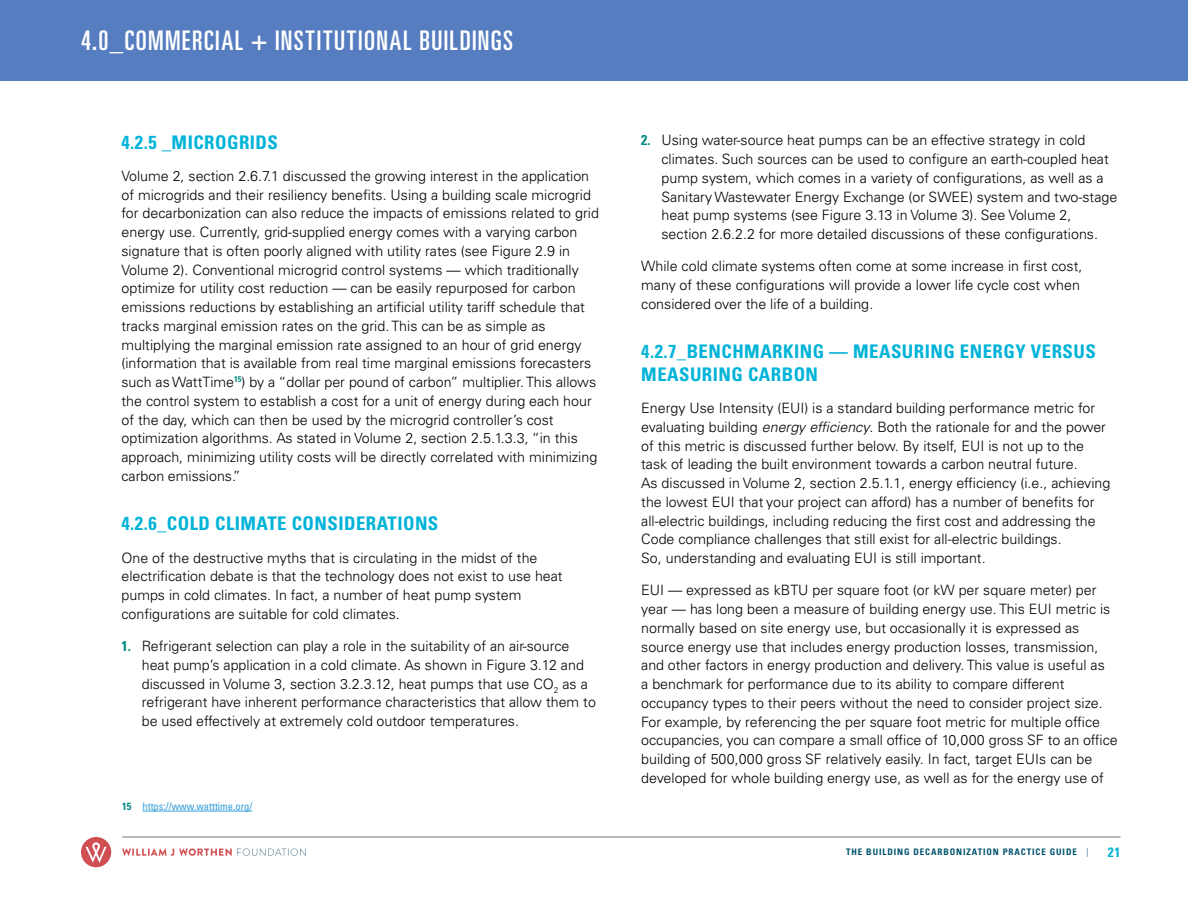
<style>
.page{position:relative;width:1188px;height:918px;background:#fff}
.page>*{position:absolute;margin:0;border:0;box-sizing:border-box;transform-origin:0 0}
.t1{font:27px "Univers LT Pro Ult Cond";letter-spacing:.055em;color:#fff}
.t2{font:700 condensed 18.75px/22.5px "Univers LT Pro";letter-spacing:.025em;color:#00b3d8}
.t3{font:300 14.25px/18.8px "Univers LT Pro 45";color:#000}
.t4{font:700 condensed 13.5px "Univers LT Pro";color:#00b3d8}
.t5{font:condensed 10.5px "Univers LT Pro";color:#359fd9}
.t6{font:700 condensed 9px "Univers LT Pro";letter-spacing:.1em;color:#00536d}
.s1{font-family:"Univers LT Pro";font-weight:700;font-stretch:condensed;color:#028a82}
.s2{font-weight:700;color:#028a82}
.s3{font-style:italic}
.s4{font-weight:300}
</style>
<div class="page">
<svg style="left:81px;top:837px;width:30px;height:30px"></svg>
<svg style="left:122px;top:848px;width:184px;height:8px"></svg>
<hr style="left:122px;top:837px;width:998px;height:1px;background:#767676">
<div style="left:0;top:0;width:1188px;height:81px;background:#557dbf"></div>
<hr style="left:143px;top:811px;width:109px;height:1px;background:#359fd9">
<h1 class="t1" style="left:81px;top:22px;width:434px">4.0_COMMERCIAL + INSTITUTIONAL BUILDINGS</h1>
<h2 class="t2" style="left:122px;top:130px;width:158px">4.2.5 _MICROGRIDS</h2>
<p class="t3" style="left:121px;top:166px;width:479px">Volume 2, section 2.6.7.1 discussed the growing interest in the application of microgrids and their resiliency benefits. Using a building scale microgrid for decarbonization can also reduce the impacts of emissions related to grid energy use. Currently, grid-supplied energy comes with a varying carbon signature that is often poorly aligned with utility rates (see Figure 2.9 in Volume 2). Conventional microgrid control systems — which traditionally optimize for utility cost reduction — can be easily repurposed for carbon emissions reductions by establishing an artificial utility tariff schedule that tracks marginal emission rates on the grid. This can be as simple as multiplying the marginal emission rate assigned to an hour of grid energy (information that is available from real time marginal emissions forecasters such as WattTime<sup>15</sup>) by a “dollar per pound of carbon” multiplier. This allows the control system to establish a cost for a unit of energy during each hour of the day, which can then be used by the microgrid controller’s cost optimization algorithms. As stated in Volume 2, section 2.5.1.3.3, “in this approach, minimizing utility costs will be directly correlated with minimizing carbon emissions.”</p>
<h2 class="t2" style="left:122px;top:512px;width:318px">4.2.6_COLD CLIMATE CONSIDERATIONS</h2>
<p class="t3" style="left:122px;top:548px;width:443px">One of the destructive myths that is circulating in the midst of the electrification debate is that the technology does not exist to use heat pumps in cold climates. In fact, a number of heat pump system configurations are suitable for cold climates.</p>
<p class="t3" style="left:142px;top:636px;width:456px;text-indent:-20px"><span class="s1">1.</span> Refrigerant selection can play a role in the suitability of an air-source heat pump’s application in a cold climate. As shown in Figure 3.12 and discussed in Volume 3, section 3.2.3.12, heat pumps that use CO<sub>2</sub> as a refrigerant have inherent performance characteristics that allow them to be used effectively at extremely cold outdoor temperatures.</p>
<p class="t5" style="left:122px;top:800px;width:132px"><span class="s2">15</span> https://www.watttime.org/</p>
<p class="t3" style="left:662px;top:131px;width:457px;text-indent:-20px"><span class="s1">2.</span> Using water-source heat pumps can be an effective strategy in cold climates. Such sources can be used to configure an earth-coupled heat pump system, which comes in a variety of configurations, as well as a Sanitary Wastewater Energy Exchange (or SWEE) system and two-stage heat pump systems (see Figure 3.13 in Volume 3). See Volume 2, section 2.6.2.2 for more detailed discussions of these configurations.</p>
<p class="t3" style="left:641px;top:257px;width:443px">While cold climate systems often come at some increase in first cost, many of these configurations will provide a lower life cycle cost when considered over the life of a building.</p>
<h2 class="t2" style="left:641px;top:340px;width:456px">4.2.7_BENCHMARKING — MEASURING ENERGY VERSUS<br>MEASURING CARBON</h2>
<p class="t3" style="left:641px;top:398px;width:471px">Energy Use Intensity (EUI) is a standard building performance metric for evaluating building <span class="s3">energy efficiency</span>. Both the rationale for and the power of this metric is discussed further below. By itself, EUI is not up to the task of leading the built environment towards a carbon neutral future.<br>As discussed in Volume 2, section 2.5.1.1, energy efficiency (i.e., achieving the lowest EUI that your project can afford) has a number of benefits for all-electric buildings, including reducing the first cost and addressing the Code compliance challenges that still exist for all-electric buildings.<br>So, understanding and evaluating EUI is still important.</p>
<p class="t3" style="left:641px;top:581px;width:478px">EUI — expressed as kBTU per square foot (or kW per square meter) per year — has long been a measure of building energy use. This EUI metric is normally based on site energy use, but occasionally it is expressed as source energy use that includes energy production losses, transmission, and other factors in energy production and delivery. This value is useful as<br>a benchmark for performance due to its ability to compare different occupancy types to their peers without the need to consider project size.<br>For example, by referencing the per square foot metric for multiple office occupancies, you can compare a small office of 10,000 gross SF to an office building of 500,000 gross SF relatively easily. In fact, target EUIs can be developed for whole building energy use, as well as for the energy use of</p>
<p class="t6" style="left:846px;top:847px;width:244px">THE BUILDING DECARBONIZATION PRACTICE GUIDE <span class="s4">|</span></p>
<p class="t4" style="left:1108px;top:844px;width:14px">21</p>
</div>
